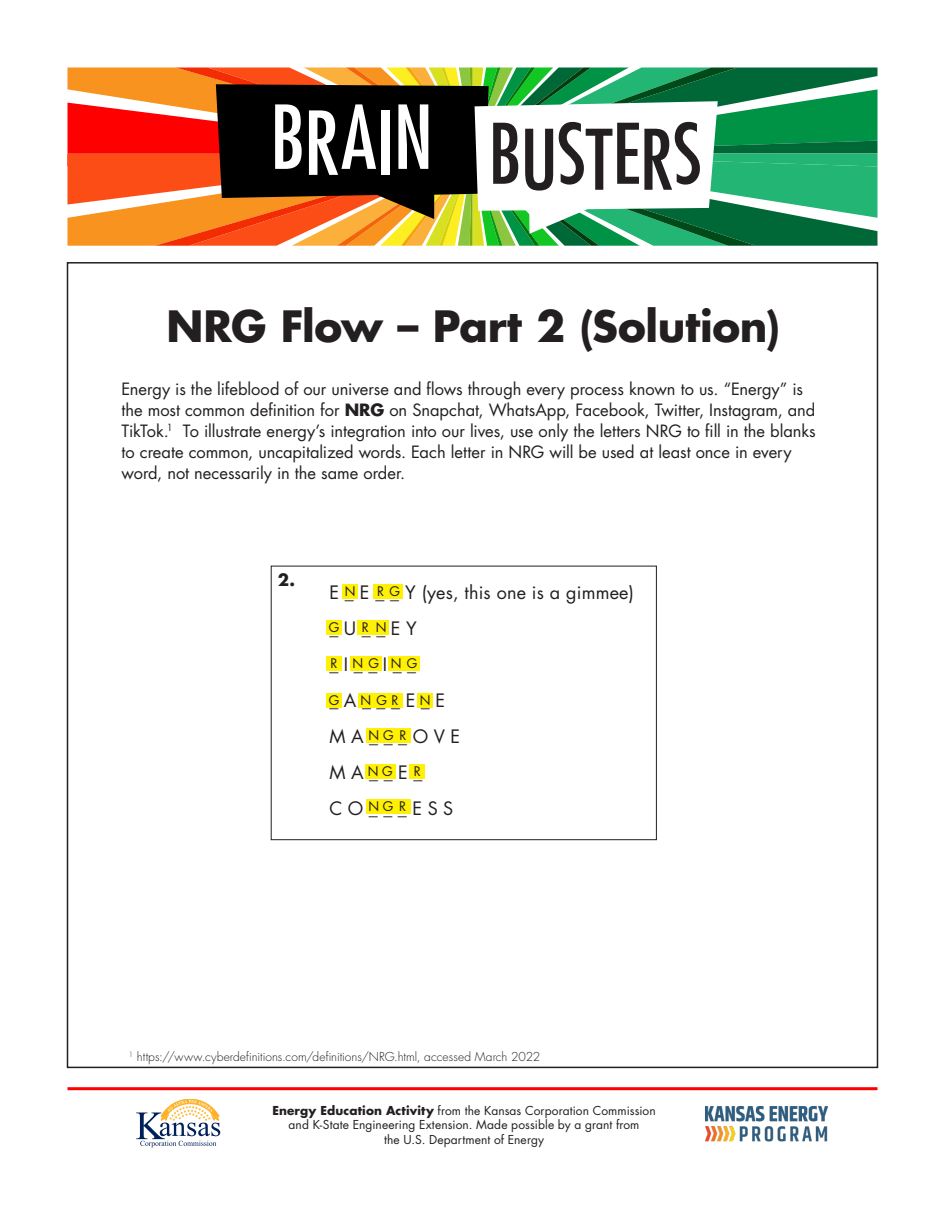
<style>
.page{position:relative;width:945px;height:1215px;background:#fff}
.page>*{position:absolute;margin:0;border:0;box-sizing:border-box;transform-origin:0 0}
.t1{font:condensed 85.5px "Futura Std";letter-spacing:-.015em;color:#fff}
.t2{font:condensed 81px "Futura Std";letter-spacing:-.005em;color:#231f20}
.t3{font:700 42px "Futura Std";letter-spacing:-.005em;color:#231f20}
.t4{font:18px "Futura Std";letter-spacing:.01em;color:#231f20}
.t5{font:16.5px/21px "Futura Std";letter-spacing:-.005em;color:#231f20}
.t6{font:700 16.5px "Futura Std";color:#231f20}
.t7{font:12.9px "Futura Std";color:#231f20}
.t8{font:12px "Futura Std";letter-spacing:.01em;color:#231f20}
.t9{font:300 12px "Futura Std";letter-spacing:.005em;color:#231f20}
.s1{font-weight:700}
</style>
<div class="page">
<img style="left:705px;top:1106px;width:123px;height:36px">
<svg style="left:136px;top:1099px;width:84px;height:48px"></svg>
<hr style="left:68px;top:1087px;width:810px;height:3px;background:#fe0000">
<svg style="left:68px;top:68px;width:810px;height:178px"></svg>
<div style="left:271px;top:566px;width:386px;height:274px;border:1px solid #231f20"></div>
<div style="left:342px;top:584px;width:16px;height:15px;background:#fff101"></div>
<div style="left:373px;top:584px;width:15px;height:15px;background:#fff101"></div>
<div style="left:387px;top:584px;width:16px;height:15px;background:#fff101"></div>
<div style="left:357px;top:620px;width:16px;height:15px;background:#fff101"></div>
<div style="left:326px;top:620px;width:16px;height:15px;background:#fff101"></div>
<div style="left:373px;top:620px;width:16px;height:15px;background:#fff101"></div>
<div style="left:326px;top:656px;width:16px;height:15px;background:#fff101"></div>
<div style="left:350px;top:656px;width:16px;height:15px;background:#fff101"></div>
<div style="left:366px;top:656px;width:16px;height:15px;background:#fff101"></div>
<div style="left:388px;top:656px;width:16px;height:15px;background:#fff101"></div>
<div style="left:404px;top:656px;width:16px;height:15px;background:#fff101"></div>
<div style="left:326px;top:693px;width:16px;height:15px;background:#fff101"></div>
<div style="left:358px;top:693px;width:16px;height:15px;background:#fff101"></div>
<div style="left:387px;top:693px;width:16px;height:15px;background:#fff101"></div>
<div style="left:417px;top:693px;width:16px;height:15px;background:#fff101"></div>
<div style="left:366px;top:728px;width:16px;height:15px;background:#fff101"></div>
<div style="left:380px;top:728px;width:16px;height:15px;background:#fff101"></div>
<div style="left:395px;top:728px;width:16px;height:15px;background:#fff101"></div>
<div style="left:374px;top:693px;width:16px;height:15px;background:#fff101"></div>
<div style="left:365px;top:764px;width:16px;height:15px;background:#fff101"></div>
<div style="left:380px;top:764px;width:15px;height:15px;background:#fff101"></div>
<div style="left:409px;top:764px;width:16px;height:15px;background:#fff101"></div>
<div style="left:366px;top:800px;width:16px;height:14px;background:#fff101"></div>
<div style="left:380px;top:800px;width:16px;height:14px;background:#fff101"></div>
<div style="left:395px;top:800px;width:16px;height:14px;background:#fff101"></div>
<p class="t1" style="left:270px;top:86px;width:165px">BRAIN</p>
<p class="t2" style="left:488px;top:105px;width:215px">BUSTERS</p>
<p class="t3" style="left:167px;top:298px;width:615px">NRG Flow – Part 2 (Solution)</p>
<p class="t5" style="left:122px;top:379px;width:696px">Energy is the lifeblood of our universe and flows through every process known to us. “Energy” is the most common definition for <span class="s1">NRG</span> on Snapchat, WhatsApp, Facebook, Twitter, Instagram, and TikTok.<sup>1</sup> To illustrate energy’s integration into our lives, use only the letters NRG to fill in the blanks to create common, uncapitalized words. Each letter in NRG will be used at least once in every word, not necessarily in the same order.</p>
<p class="t6" style="left:278px;top:569px;width:19px">2.</p>
<p class="t4" style="left:329px;top:581px;width:306px">E _ E _ _ Y (yes, this one is a gimmee)</p>
<p class="t4" style="left:329px;top:617px;width:89px">_ U _ _ E Y</p>
<p class="t4" style="left:329px;top:653px;width:88px">_ I _ _ I _ _</p>
<p class="t4" style="left:329px;top:689px;width:117px">_ A _ _ _ E _ E</p>
<p class="t4" style="left:329px;top:725px;width:132px">M A _ _ _ O V E</p>
<p class="t4" style="left:329px;top:761px;width:95px">M A _ _ E _</p>
<p class="t4" style="left:329px;top:797px;width:125px">C O _ _ _ E S S</p>
<p class="t7" style="left:345px;top:583px;width:12px">N</p>
<p class="t7" style="left:377px;top:583px;width:25px">R G</p>
<p class="t7" style="left:329px;top:619px;width:12px">G</p>
<p class="t7" style="left:362px;top:619px;width:8px">R</p>
<p class="t7" style="left:376px;top:619px;width:12px">N</p>
<p class="t7" style="left:331px;top:655px;width:8px">R</p>
<p class="t7" style="left:353px;top:655px;width:28px">N G</p>
<p class="t7" style="left:391px;top:655px;width:28px">N G</p>
<p class="t7" style="left:329px;top:692px;width:12px">G</p>
<p class="t7" style="left:361px;top:692px;width:39px">N G R</p>
<p class="t7" style="left:420px;top:692px;width:12px">N</p>
<p class="t7" style="left:369px;top:727px;width:39px">N G R</p>
<p class="t7" style="left:368px;top:763px;width:26px">N G</p>
<p class="t7" style="left:414px;top:763px;width:8px">R</p>
<p class="t7" style="left:369px;top:798px;width:39px">N G R</p>
<p class="t9" style="left:129px;top:1050px;width:413px"><sup>1</sup> https://www.cyberdefinitions.com/definitions/NRG.html, accessed March 2022</p>
<p class="t8" style="left:272px;top:1103px;width:385px"><span class="s1">Energy Education Activity</span> from the Kansas Corporation Commission</p>
<p class="t8" style="left:289px;top:1117px;width:352px">and K-State Engineering Extension. Made possible by a grant from</p>
<p class="t8" style="left:384px;top:1132px;width:161px">the U.S. Department of Energy</p>
</div>
